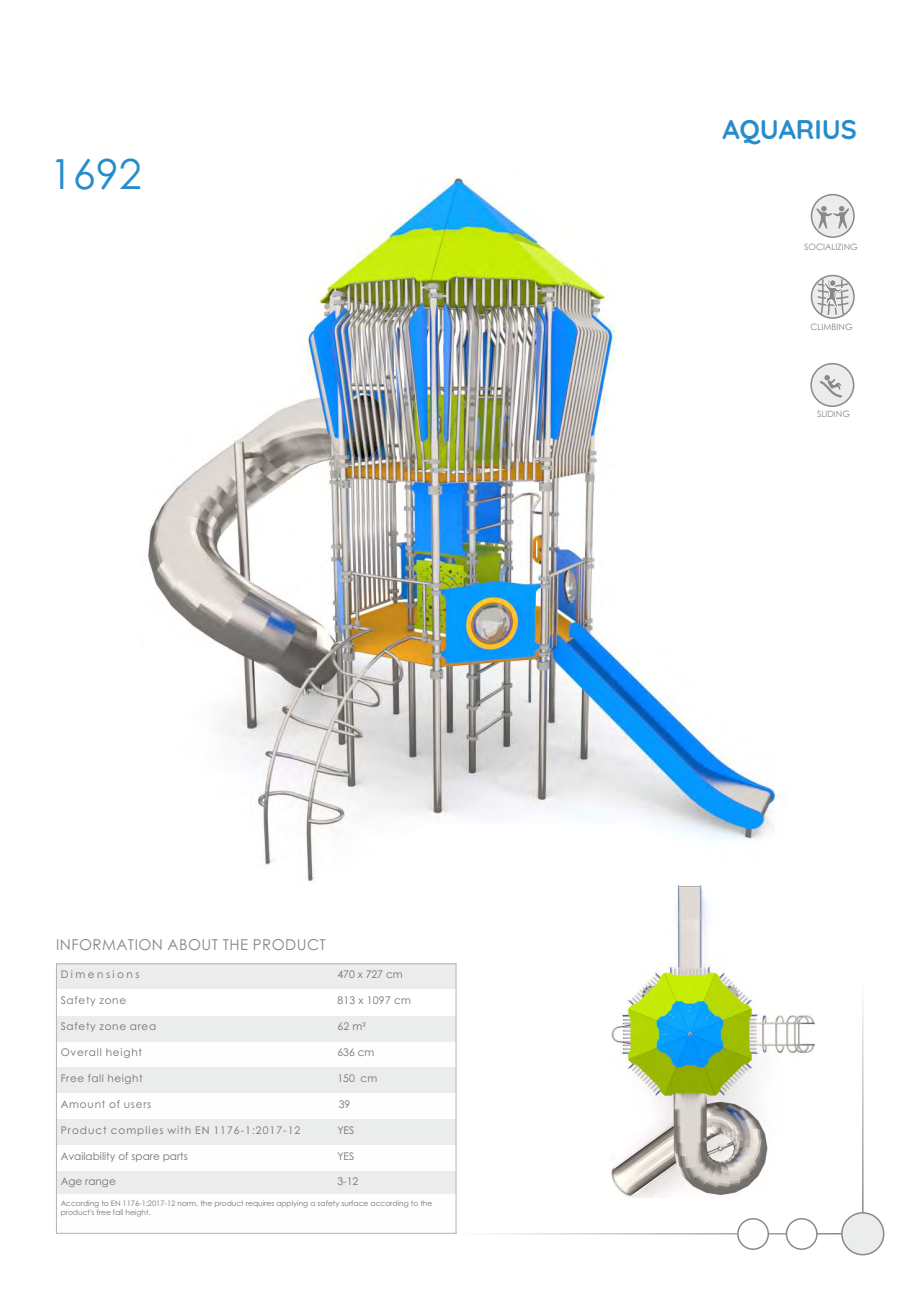
<style>
.page{position:relative;width:920px;height:1290px;background:#fff}
.page>*{position:absolute;margin:0;border:0;box-sizing:border-box;transform-origin:0 0}
.t1{font:41.4px "Century Gothic";color:#278ccc}
.t2{font:700 27px "Quicksand";color:#278ccc}
.t3{font:15px "Century Gothic";letter-spacing:.03em;color:#898989}
.t4{font:10.5px "Century Gothic";letter-spacing:.065em;color:#727271}
.t5{font:10.5px "Century Gothic";letter-spacing:.095em;color:#727271}
.t6{font:10.5px "Century Gothic";color:#727271}
.t7{font:10.5px "Century Gothic";letter-spacing:.235em;color:#727271}
.t8{font:10.5px "Century Gothic";letter-spacing:.025em;color:#727271}
.t9{font:8.7px "Century Gothic";color:#898989}
.t10{font:7.5px/9px "Century Gothic";color:#727271}
</style>
<div class="page">
<hr style="left:456px;top:1233px;width:386px;height:1px;background:#898989">
<div style="left:841px;top:1212px;width:43px;height:43px;background:#ebecec;border:2px solid #898989;border-radius:50%"></div>
<div style="left:737px;top:1218px;width:32px;height:32px;background:#fefefe;border:2px solid #898989;border-radius:50%"></div>
<div style="left:786px;top:1218px;width:32px;height:32px;background:#fff;border:2px solid #898989;border-radius:50%"></div>
<hr style="left:862px;top:977px;width:1px;height:236px;background:#898989">
<img style="left:148px;top:177px;width:628px;height:708px">
<div style="left:56px;top:964px;width:277px;height:25px;background:#ebecec"></div>
<div style="left:333px;top:964px;width:123px;height:25px;background:#ebecec"></div>
<div style="left:56px;top:1016px;width:277px;height:25px;background:#ebecec"></div>
<div style="left:333px;top:1016px;width:123px;height:25px;background:#ebecec"></div>
<div style="left:56px;top:1067px;width:277px;height:26px;background:#ebecec"></div>
<div style="left:333px;top:1067px;width:123px;height:26px;background:#ebecec"></div>
<div style="left:56px;top:1119px;width:277px;height:26px;background:#ebecec"></div>
<div style="left:333px;top:1119px;width:123px;height:26px;background:#ebecec"></div>
<div style="left:56px;top:1171px;width:277px;height:23px;background:#ebecec"></div>
<div style="left:333px;top:1171px;width:123px;height:23px;background:#ebecec"></div>
<hr style="left:56px;top:963px;width:1px;height:271px;background:#b2b3b3">
<hr style="left:456px;top:1194px;width:1px;height:40px;background:#b2b3b3">
<hr style="left:456px;top:963px;width:1px;height:231px;background:#b2b3b3">
<hr style="left:56px;top:1233px;width:400px;height:1px;background:#b2b3b3">
<hr style="left:56px;top:963px;width:400px;height:1px;background:#b2b3b3">
<svg style="left:811px;top:194px;width:44px;height:44px"></svg>
<svg style="left:816px;top:206px;width:33px;height:23px"></svg>
<svg style="left:811px;top:275px;width:44px;height:44px"></svg>
<svg style="left:816px;top:278px;width:34px;height:38px"></svg>
<svg style="left:829px;top:280px;width:7px;height:6px"></svg>
<div style="left:810px;top:363px;width:44px;height:44px;background:#ebecec;border:2px solid #898989;border-radius:50%"></div>
<svg style="left:820px;top:375px;width:23px;height:23px"></svg>
<img style="left:611px;top:885px;width:204px;height:313px">
<h1 class="t1" style="left:50px;top:158px;width:93px">1692</h1>
<h3 class="t3" style="left:56px;top:939px;width:271px">INFORMATION ABOUT THE PRODUCT</h3>
<h3 class="t7" style="left:61px;top:970px;width:80px">Dimensions</h3>
<h3 class="t4" style="left:337px;top:970px;width:67px">470 x 727 cm</h3>
<h3 class="t4" style="left:61px;top:996px;width:67px">Safety zone</h3>
<h3 class="t8" style="left:337px;top:996px;width:75px">813 x 1097 cm</h3>
<h3 class="t4" style="left:61px;top:1022px;width:97px">Safety zone area</h3>
<h3 class="t4" style="left:337px;top:1022px;width:30px">62 m²</h3>
<h3 class="t4" style="left:61px;top:1048px;width:83px">Overall height</h3>
<h3 class="t4" style="left:337px;top:1048px;width:39px">636 cm</h3>
<h3 class="t4" style="left:61px;top:1074px;width:83px">Free fall height</h3>
<h3 class="t4" style="left:337px;top:1074px;width:41px">150 cm</h3>
<h3 class="t4" style="left:61px;top:1100px;width:92px">Amount of users</h3>
<h3 class="t5" style="left:61px;top:1126px;width:241px">Product complies with EN 1176-1:2017-12</h3>
<h3 class="t4" style="left:337px;top:1126px;width:19px">YES</h3>
<h3 class="t6" style="left:61px;top:1152px;width:129px">Availability of spare parts</h3>
<h3 class="t4" style="left:337px;top:1152px;width:19px">YES</h3>
<h3 class="t6" style="left:61px;top:1177px;width:57px">Age range</h3>
<h3 class="t4" style="left:337px;top:1177px;width:22px">3-12</h3>
<p class="t10" style="left:61px;top:1199px;width:373px">According to EN 1176-1:2017-12 norm, the product requires applying a safety surface according to the product's free fall height.</p>
<h3 class="t4" style="left:339px;top:1100px;width:13px">39</h3>
<h2 class="t2" style="left:722px;top:112px;width:136px">AQUARIUS</h2>
<p class="t9" style="left:804px;top:244px;width:55px">SOCIALIZING</p>
<p class="t9" style="left:810px;top:324px;width:44px">CLIMBING</p>
<p class="t9" style="left:817px;top:411px;width:35px">SLIDING</p>
</div>
